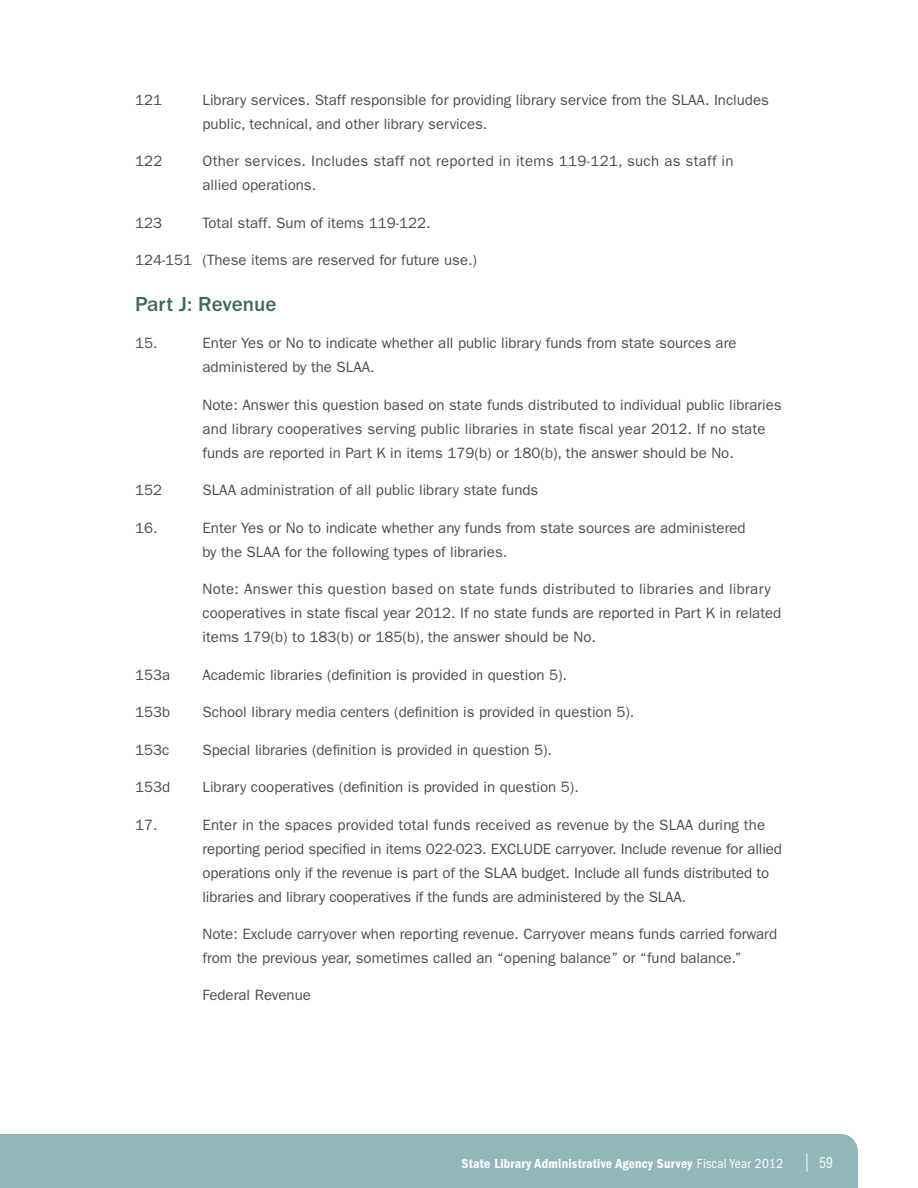
<style>
.page{position:relative;width:918px;height:1188px;background:#fff}
.page>*{position:absolute;margin:0;border:0;box-sizing:border-box;transform-origin:0 0}
.t1{font:500 21px "ITC Franklin Gothic Std";color:#43695b}
.t2{font:15px/24px "ITC Franklin Gothic Std";color:#4b4c4d}
.t3{font:15px/24px "ITC Franklin Gothic Std";letter-spacing:.02em;color:#4b4c4d}
.t4{font:13.5px "ITC Franklin Gothic Std Dm Cd";letter-spacing:.02em;color:#fff}
.s1{font-family:"ITC Franklin Gothic Std";font-stretch:condensed}
.s2{font-family:"ITC Franklin Gothic Std";font-size:18px}
.s3{font-family:"ITC Franklin Gothic Std";font-stretch:condensed;font-size:16.2px}
</style>
<div class="page">
<div style="left:0;top:1134px;width:858px;height:54px;background:#92b7bb"></div>
<p class="t2" style="left:135px;top:88px;width:28px">121</p>
<p class="t2" style="left:202px;top:88px;width:568px">Library services. Staff responsible for providing library service from the SLAA. Includes public, technical, and other library services.</p>
<p class="t2" style="left:135px;top:149px;width:29px">122</p>
<p class="t3" style="left:202px;top:149px;width:533px">Other services. Includes staff not reported in items 119-121, such as staff in allied operations.</p>
<p class="t2" style="left:135px;top:211px;width:28px">123</p>
<p class="t2" style="left:202px;top:211px;width:230px">Total staff. Sum of items 119-122.</p>
<p class="t2" style="left:135px;top:248px;width:344px">124-151 (These items are reserved for future use.)</p>
<h1 class="t1" style="left:135px;top:292px;width:143px">Part J: Revenue</h1>
<p class="t2" style="left:135px;top:331px;width:24px">15.</p>
<p class="t2" style="left:202px;top:331px;width:536px">Enter Yes or No to indicate whether all public library funds from state sources are administered by the SLAA.</p>
<p class="t2" style="left:202px;top:393px;width:581px">Note: Answer this question based on state funds distributed to individual public libraries and library cooperatives serving public libraries in state fiscal year 2012. If no state funds are reported in Part K in items 179(b) or 180(b), the answer should be No.</p>
<p class="t2" style="left:135px;top:478px;width:28px">152</p>
<p class="t2" style="left:202px;top:478px;width:337px">SLAA administration of all public library state funds</p>
<p class="t2" style="left:135px;top:516px;width:24px">16.</p>
<p class="t2" style="left:202px;top:516px;width:545px">Enter Yes or No to indicate whether any funds from state sources are administered by the SLAA for the following types of libraries.</p>
<p class="t2" style="left:202px;top:577px;width:580px">Note: Answer this question based on state funds distributed to libraries and library cooperatives in state fiscal year 2012. If no state funds are reported in Part K in related items 179(b) to 183(b) or 185(b), the answer should be No.</p>
<p class="t2" style="left:135px;top:663px;width:37px">153a</p>
<p class="t2" style="left:202px;top:663px;width:366px">Academic libraries (definition is provided in question 5).</p>
<p class="t2" style="left:135px;top:700px;width:37px">153b</p>
<p class="t2" style="left:202px;top:700px;width:433px">School library media centers (definition is provided in question 5).</p>
<p class="t2" style="left:135px;top:738px;width:36px">153c</p>
<p class="t2" style="left:202px;top:738px;width:351px">Special libraries (definition is provided in question 5).</p>
<p class="t2" style="left:135px;top:775px;width:37px">153d</p>
<p class="t2" style="left:202px;top:775px;width:378px">Library cooperatives (definition is provided in question 5).</p>
<p class="t2" style="left:135px;top:813px;width:24px">17.</p>
<p class="t2" style="left:202px;top:813px;width:581px">Enter in the spaces provided total funds received as revenue by the SLAA during the reporting period specified in items 022-023. EXCLUDE carryover. Include revenue for allied operations only if the revenue is part of the SLAA budget. Include all funds distributed to libraries and library cooperatives if the funds are administered by the SLAA.</p>
<p class="t2" style="left:202px;top:922px;width:576px">Note: Exclude carryover when reporting revenue. Carryover means funds carried forward from the previous year, sometimes called an “opening balance” or “fund balance.”</p>
<p class="t2" style="left:202px;top:983px;width:110px">Federal Revenue</p>
<p class="t4" style="left:462px;top:1156px;width:373px">State Library Administrative Agency Survey <span class="s1">Fiscal Year 2012</span> <span class="s2">|</span> <span class="s3">59</span></p>
</div>
